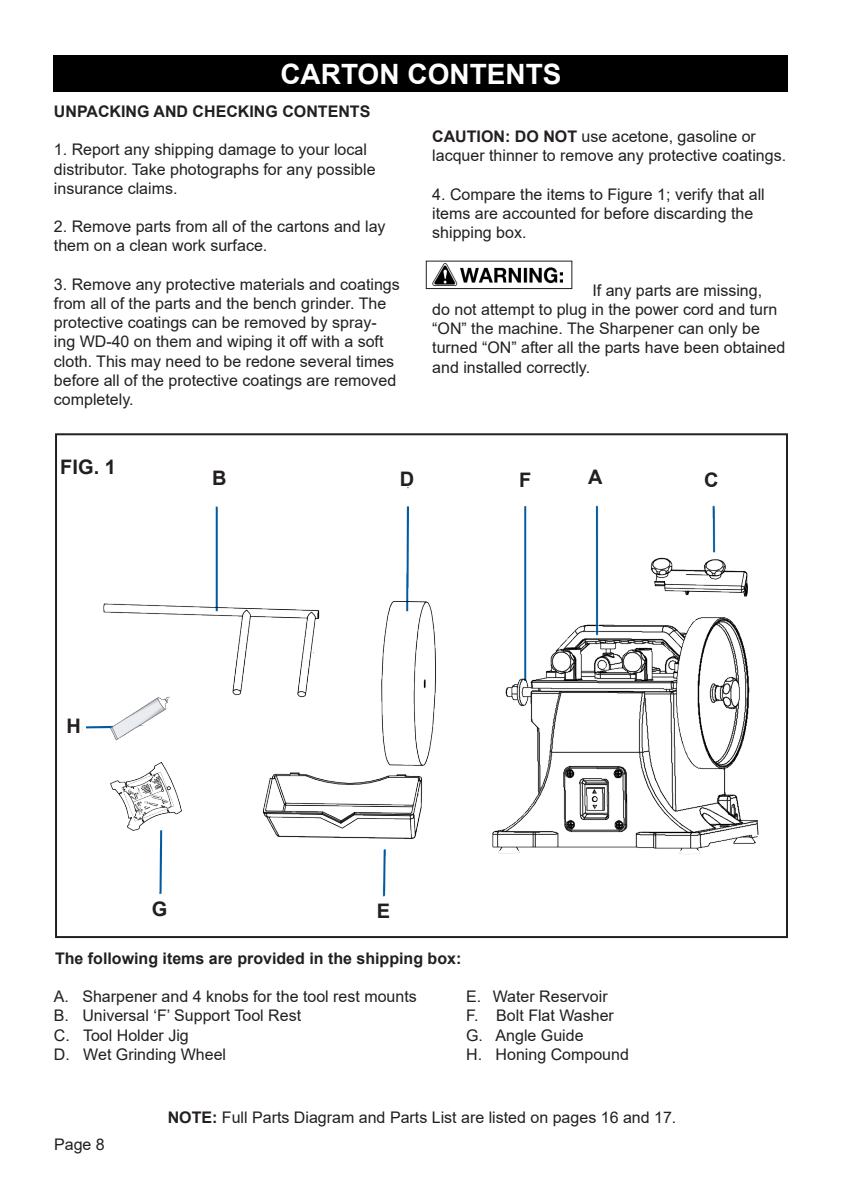
<style>
.page{position:relative;width:842px;height:1191px;background:#fff}
.page>*{position:absolute;margin:0;border:0;box-sizing:border-box;transform-origin:0 0}
.t1{font:700 28px "Arial";color:#fff}
.t2{font:700 20px "Arial";color:#231f20}
.t3{font:16px/19.2px "Arial";color:#231f20}
.t4{font:700 16px "Arial";color:#231f20}
.s1{font-weight:700}
</style>
<div class="page">
<div style="left:54px;top:55px;width:734px;height:36px;background:#000"></div>
<img style="left:81px;top:487px;width:677px;height:410px">
<img style="left:432px;top:263px;width:130px;height:23px">
<div style="left:426px;top:261px;width:146px;height:28px;border:1px solid #231f20"></div>
<svg style="left:756px;top:819px;width:3px;height:16px"></svg>
<p class="t1" style="left:280px;top:54px;width:283px">CARTON CONTENTS</p>
<p class="t4" style="left:54px;top:100px;width:318px">UNPACKING AND CHECKING CONTENTS</p>
<p class="t3" style="left:54px;top:140px;width:323px">1. Report any shipping damage to your local distributor. Take photographs for any possible insurance claims.</p>
<p class="t3" style="left:54px;top:217px;width:333px">2. Remove parts from all of the cartons and lay them on a clean work surface.</p>
<p class="t3" style="left:54px;top:274px;width:347px">3. Remove any protective materials and coatings from all of the parts and the bench grinder. The protective coatings can be removed by spray&shy;ing WD-40 on them and wiping it off with a soft cloth. This may need to be redone several times before all of the protective coatings are removed completely.</p>
<p class="t3" style="left:432px;top:127px;width:355px"><span class="s1">CAUTION: DO NOT</span> use acetone, gasoline or lacquer thinner to remove any protective coatings.</p>
<p class="t3" style="left:432px;top:184px;width:334px">4. Compare the items to Figure 1; verify that all items are accounted for before discarding the shipping box.</p>
<p class="t3" style="left:432px;top:280px;width:355px;text-indent:160px">If any parts are missing,<br>do not attempt to plug in the power cord and turn “ON” the machine. The Sharpener can only be turned “ON” after all the parts have been obtained and installed correctly.</p>
<p class="t2" style="left:60px;top:453px;width:57px">FIG. 1</p>
<p class="t2" style="left:212px;top:464px;width:16px">B</p>
<p class="t2" style="left:400px;top:465px;width:16px">D</p>
<p class="t2" style="left:519px;top:465px;width:14px">F</p>
<p class="t2" style="left:588px;top:463px;width:16px">A</p>
<p class="t2" style="left:704px;top:465px;width:16px">C</p>
<p class="t2" style="left:66px;top:712px;width:16px">H</p>
<p class="t2" style="left:152px;top:895px;width:17px">G</p>
<p class="t2" style="left:377px;top:897px;width:15px">E</p>
<p class="t4" style="left:55px;top:947px;width:408px">The following items are provided in the shipping box:</p>
<p class="t3" style="left:54px;top:986px;width:364px">A. Sharpener and 4 knobs for the tool rest mounts</p>
<p class="t3" style="left:54px;top:1006px;width:249px">B. Universal ‘F’ Support Tool Rest</p>
<p class="t3" style="left:54px;top:1025px;width:136px">C. Tool Holder Jig</p>
<p class="t3" style="left:54px;top:1044px;width:174px">D. Wet Grinding Wheel</p>
<p class="t3" style="left:466px;top:986px;width:143px">E. Water Reservoir</p>
<p class="t3" style="left:466px;top:1006px;width:149px">F. Bolt Flat Washer</p>
<p class="t3" style="left:466px;top:1025px;width:119px">G. Angle Guide</p>
<p class="t3" style="left:466px;top:1044px;width:164px">H. Honing Compound</p>
<p class="t3" style="left:54px;top:1135px;width:52px">Page 8</p>
<p class="t3" style="left:168px;top:1108px;width:510px"><span class="s1">NOTE:</span> Full Parts Diagram and Parts List are listed on pages 16 and 17.</p>
</div>
